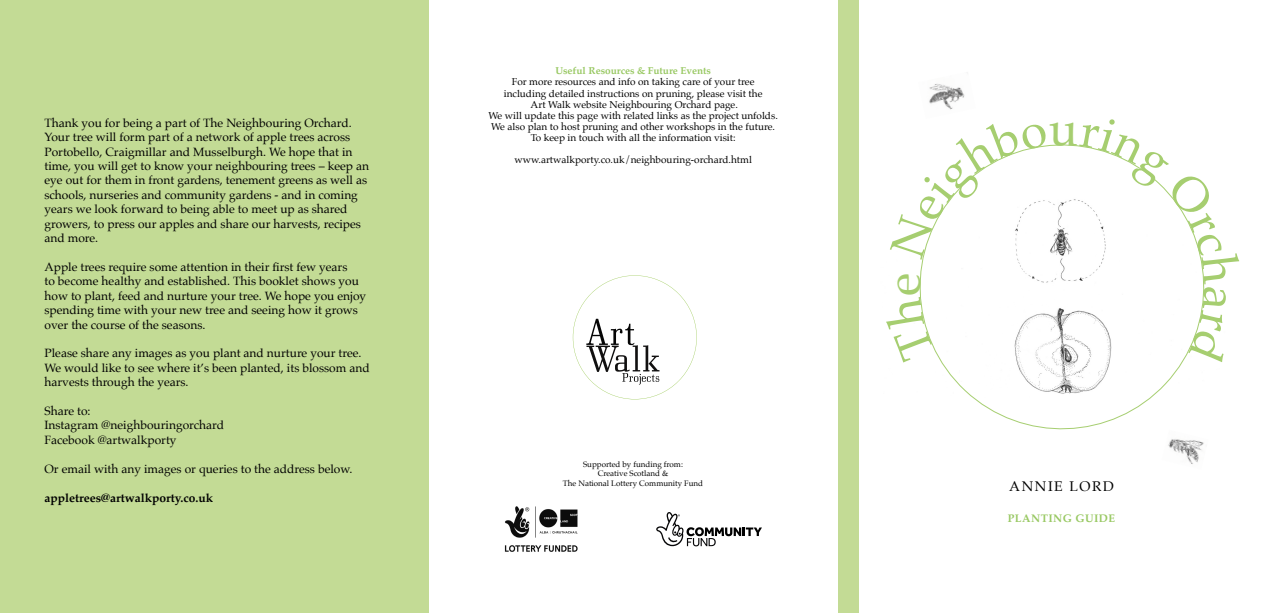
<style>
.page{position:relative;width:1276px;height:613px;background:#fff}
.page>*{position:absolute;margin:0;border:0;box-sizing:border-box;transform-origin:0 0}
.t1{font:48px "Palatino";color:#a6ce70}
.t2{font:14px "Palatino";letter-spacing:.11em;color:#000}
.t3{font:12px/14.4px "Palatino";color:#000}
.t4{font:700 12px "Palatino";color:#000}
.t5{font:700 11px "Palatino";letter-spacing:.04em;color:#98c862}
.t6{font:10px/11px "Palatino";color:#000;text-align:center}
.t7{font:700 10px "Palatino";color:#98c862}
.t8{font:8px/9.6px "Palatino";color:#000;text-align:center}
</style>
<div class="page">
<svg style="left:920px;top:144px;width:261px;height:286px"></svg>
<div style="left:0;top:0;width:428px;height:612px;background:#c3db95"></div>
<img style="left:504px;top:506px;width:74px;height:46px">
<svg style="left:656px;top:512px;width:106px;height:34px"></svg>
<div style="left:838px;top:0;width:20px;height:612px;background:#c3db95"></div>
<img style="left:929px;top:84px;width:36px;height:26px">
<img style="left:1161px;top:429px;width:43px;height:35px">
<svg style="left:573px;top:275px;width:124px;height:124px"></svg>
<svg style="left:919px;top:274px;width:15px;height:88px"></svg>
<svg style="left:920px;top:144px;width:127px;height:116px"></svg>
<svg style="left:1079px;top:144px;width:126px;height:221px"></svg>
<p class="t3" style="left:45px;top:115px;width:326px">Thank you for being a part of The Neighbouring Orchard.<br>Your tree will form part of a network of apple trees across Portobello, Craigmillar and Musselburgh. We hope that in time, you will get to know your neighbouring trees – keep an eye out for them in front gardens, tenement greens as well as schools, nurseries and community gardens - and in coming years we look forward to being able to meet up as shared growers, to press our apples and share our harvests, recipes and more.</p>
<p class="t3" style="left:45px;top:259px;width:323px">Apple trees require some attention in their first few years<br>to become healthy and established. This booklet shows you how to plant, feed and nurture your tree. We hope you enjoy spending time with your new tree and seeing how it grows over the course of the seasons.</p>
<p class="t3" style="left:45px;top:346px;width:327px">Please share any images as you plant and nurture your tree.<br>We would like to see where it’s been planted, its blossom and harvests through the years.</p>
<p class="t3" style="left:45px;top:403px;width:181px">Share to:<br>Instagram @neighbouringorchard<br>Facebook @artwalkporty</p>
<p class="t3" style="left:45px;top:461px;width:309px">Or email with any images or queries to the address below.</p>
<p class="t4" style="left:45px;top:487px;width:170px">appletrees@artwalkporty.co.uk</p>
<p class="t7" style="left:555px;top:62px;width:157px">Useful Resources &amp; Future Events</p>
<p class="t6" style="left:488px;top:76px;width:291px">For more resources and info on taking care of your tree<br>including detailed instructions on pruning, please visit the<br>Art Walk website Neighbouring Orchard page.<br>We will update this page with related links as the project unfolds.<br>We also plan to host pruning and other workshops in the future.<br>To keep in touch with all the information visit:</p>
<p class="t6" style="left:514px;top:153px;width:239px">www.artwalkporty.co.uk/neighbouring-orchard.html</p>
<p class="t8" style="left:563px;top:458px;width:142px">Supported by funding from:<br>Creative Scotland &amp;<br>The National Lottery Community Fund</p>
<h1 class="t1" style="left:1049px;top:88px;width:31px">u</h1>
<p class="t2" style="left:1009px;top:474px;width:106px">ANNIE LORD</p>
<p class="t5" style="left:1007px;top:508px;width:109px">PLANTING GUIDE</p>
</div>
